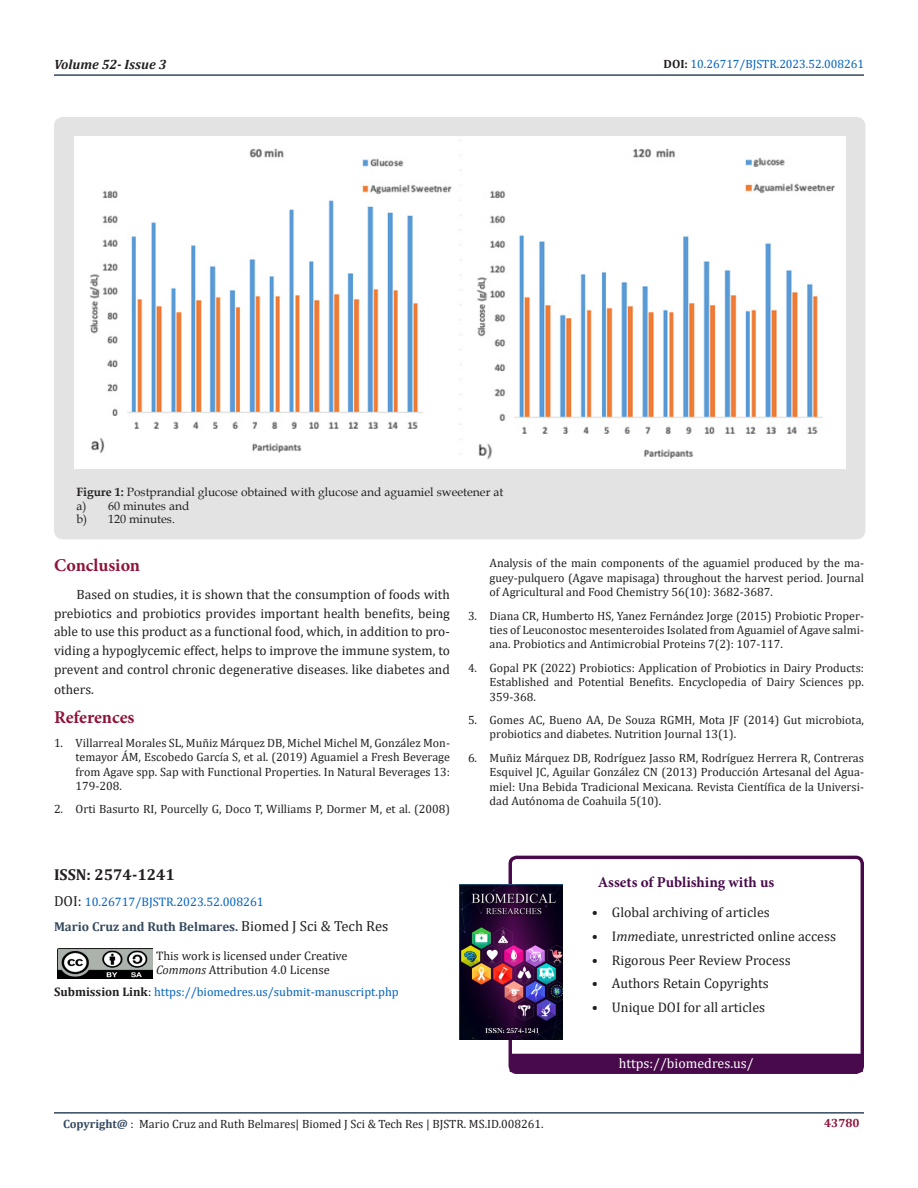
<style>
.page{position:relative;width:918px;height:1188px;background:#fff}
.page>*{position:absolute;margin:0;border:0;box-sizing:border-box;transform-origin:0 0}
.t1{font:700 18px "Minion Pro";letter-spacing:-.005em;color:#8f133a}
.t2{font:700 15.9px "Cambria";color:#231f20}
.t3{font:700 15.15px "Minion Pro";color:#480a4b}
.t4{font:13.95px "Cambria";color:#231f20}
.t5{font:13.95px "Cambria";color:#fff}
.t6{font:13.5px/18.8px "Cambria";color:#231f20;text-align:justify}
.t7{font:italic 700 13.5px "Cambria";color:#231f20}
.t8{font:700 12.9px "Cambria";color:#34495e}
.t9{font:12.45px "Cambria";color:#0563c1}
.t10{font:12.45px "Cambria";color:#231f20}
.t11{font:12px/14.4px "Cambria";color:#231f20;text-align:justify}
.t12{font:12px/13.5px "Book Antiqua";color:#231f20}
.t13{font:12px "Cambria";color:#0563c1}
.t14{font:700 12px "Cambria";color:#8f133a}
.s1{font-weight:700;color:#231f20}
.s2{font-weight:700}
.s3{font-size:14.55px;color:#231f20}
.s4{font-weight:400;font-size:14.55px;color:#231f20}
.s5{font-style:italic}
.s6{color:#231f20}
.s7{font-weight:700;color:#34495e}
</style>
<div class="page">
<hr style="left:54px;top:1112px;width:810px;height:2px;background:#34495e">
<hr style="left:54px;top:74px;width:810px;height:2px;background:#34495e">
<div style="left:54px;top:117px;width:811px;height:422px;background:#e3e3e3;border-radius:9px"></div>
<img style="left:74px;top:137px;width:771px;height:331px">
<div style="left:509px;top:856px;width:355px;height:218px;border:3px solid #480a4b;border-radius:7px"></div>
<div style="left:510px;top:1054px;width:352px;height:17px;background:#480a4b"></div>
<div style="left:510px;top:1054px;width:353px;height:18px;border:1px solid #480a4b"></div>
<img style="left:459px;top:885px;width:103px;height:154px">
<img style="left:57px;top:949px;width:96px;height:29px">
<p class="t7" style="left:54px;top:55px;width:114px">Volume 52- Issue 3</p>
<p class="t13" style="left:664px;top:57px;width:202px"><span class="s1">DOI:</span> 10.26717/BJSTR.2023.52.008261</p>
<p class="t12" style="left:76px;top:485px;width:428px"><span class="s2">Figure 1:</span> Postprandial glucose obtained with glucose and aguamiel sweetener at a) 60 minutes and<br>b) 120 minutes.</p>
<p class="t1" style="left:54px;top:553px;width:88px">Conclusion</p>
<p class="t6" style="left:54px;top:585px;width:397px;text-indent:22px">Based on studies, it is shown that the consumption of foods with prebiotics and probiotics provides important health benefits, being able to use this product as a functional food, which, in addition to pro&shy;viding a hypoglycemic effect, helps to improve the immune system, to prevent and control chronic degenerative diseases. like diabetes and</p>
<p class="t6" style="left:54px;top:680px;width:41px">others.</p>
<p class="t1" style="left:54px;top:705px;width:82px">References</p>
<p class="t11" style="left:76px;top:735px;width:376px;text-indent:-22px">1. Villarreal Morales SL, Muñiz Márquez DB, Michel Michel M, González Mon&shy;temayor ÁM, Escobedo García S, et al. (2019) Aguamiel a Fresh Beverage from Agave spp. Sap with Functional Properties. In Natural Beverages 13:<br>179-208.</p>
<p class="t11" style="left:54px;top:802px;width:397px">2. Orti Basurto RI, Pourcelly G, Doco T, Williams P, Dormer M, et al. (2008)</p>
<p class="t11" style="left:490px;top:556px;width:376px">Analysis of the main components of the aguamiel produced by the ma&shy;guey-pulquero (Agave mapisaga) throughout the harvest period. Journal of Agricultural and Food Chemistry 56(10): 3682-3687.</p>
<p class="t11" style="left:490px;top:608px;width:376px;text-indent:-22px">3. Diana CR, Humberto HS, Yanez Fernández Jorge (2015) Probiotic Proper&shy;ties of Leuconostoc mesenteroides Isolated from Aguamiel of Agave salmi&shy;ana. Probiotics and Antimicrobial Proteins 7(2): 107-117.</p>
<p class="t11" style="left:490px;top:660px;width:376px;text-indent:-22px">4. Gopal PK (2022) Probiotics: Application of Probiotics in Dairy Products:<br>Established and Potential Benefits. Encyclopedia of Dairy Sciences pp.<br>359-368.</p>
<p class="t11" style="left:490px;top:713px;width:376px;text-indent:-22px">5. Gomes AC, Bueno AA, De Souza RGMH, Mota JF (2014) Gut microbiota, probiotics and diabetes. Nutrition Journal 13(1).</p>
<p class="t11" style="left:490px;top:750px;width:376px;text-indent:-22px">6. Muñiz Márquez DB, Rodríguez Jasso RM, Rodríguez Herrera R, Contreras Esquivel JC, Aguilar González CN (2013) Producción Artesanal del Agua&shy;miel: Una Bebida Tradicional Mexicana. Revista Científica de la Universi&shy;dad Autónoma de Coahuila 5(10).</p>
<p class="t2" style="left:54px;top:863px;width:122px">ISSN: 2574-1241</p>
<p class="t9" style="left:54px;top:895px;width:211px"><span class="s3">DOI:</span> 10.26717/BJSTR.2023.52.008261</p>
<p class="t8" style="left:54px;top:917px;width:336px">Mario Cruz and Ruth Belmares. <span class="s4">Biomed J Sci &amp; Tech Res</span></p>
<p class="t10" style="left:156px;top:948px;width:193px">This work is licensed under Creative</p>
<p class="t10" style="left:156px;top:963px;width:175px"><span class="s5">Commons</span> Attribution 4.0 License</p>
<p class="t9" style="left:54px;top:984px;width:346px"><span class="s1">Submission Link</span><span class="s6">:</span> https://biomedres.us/submit-manuscript.php</p>
<p class="t3" style="left:598px;top:872px;width:178px">Assets of Publishing with us</p>
<p class="t4" style="left:592px;top:904px;width:179px">• Global archiving of articles</p>
<p class="t4" style="left:592px;top:928px;width:246px">• I<span class="s5">mm</span>ediate, unrestricted online access</p>
<p class="t4" style="left:592px;top:952px;width:201px">• Rigorous Peer Review Process</p>
<p class="t4" style="left:592px;top:975px;width:178px">• Authors Retain Copyrights</p>
<p class="t4" style="left:592px;top:999px;width:175px">• Unique DOI for all articles</p>
<p class="t5" style="left:619px;top:1055px;width:137px">https://biomedres.us/</p>
<p class="t11" style="left:63px;top:1117px;width:482px"><span class="s7">Copyright@</span> : Mario Cruz and Ruth Belmares| Biomed J Sci &amp; Tech Res | BJSTR. MS.ID.008261.</p>
<p class="t14" style="left:824px;top:1115px;width:37px">43780</p>
</div>
